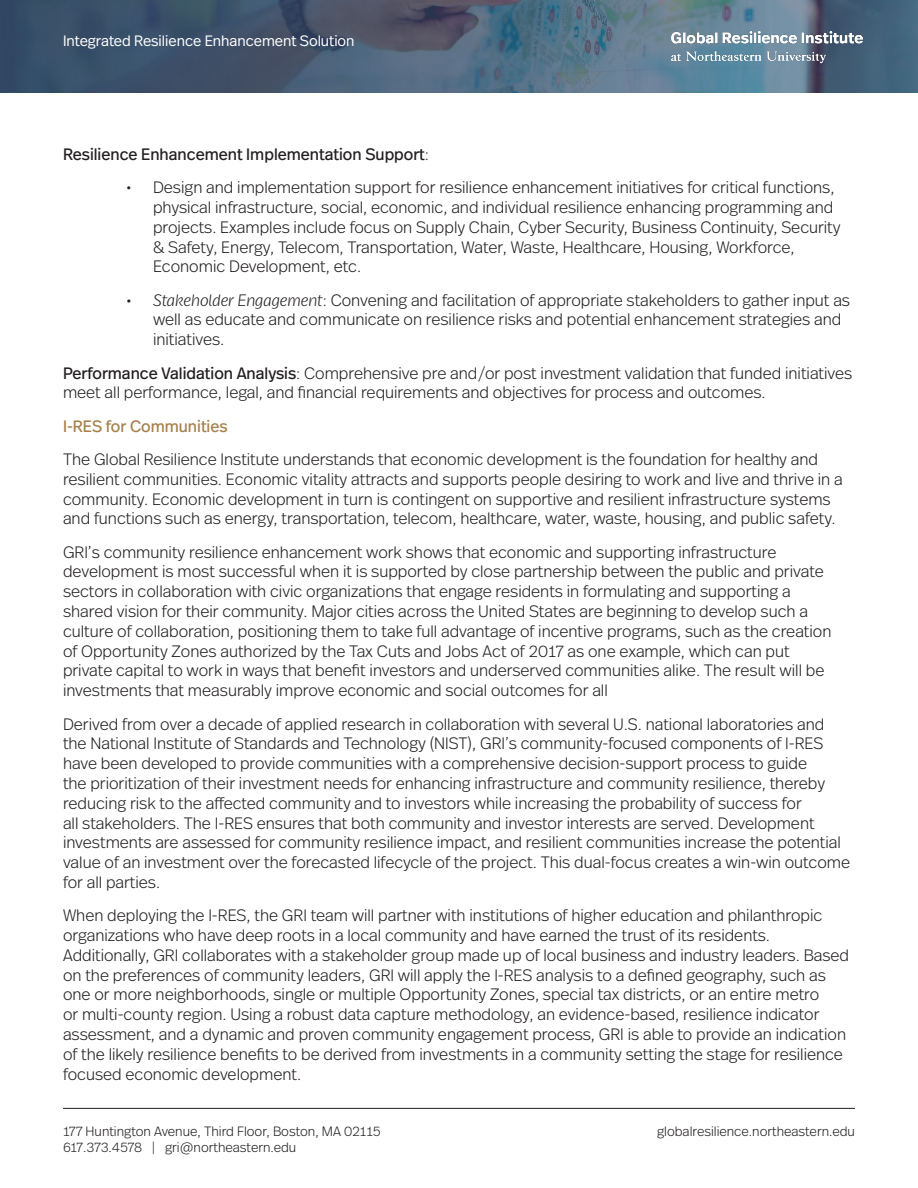
<style>
.page{position:relative;width:918px;height:1188px;background:#fff}
.page>*{position:absolute;margin:0;border:0;box-sizing:border-box;transform-origin:0 0}
.t1{font:300 16.5px/19.8px "Real Head Pro";color:#231f20}
.t2{font:16.5px "Real Head Pro";color:#231f20}
.t3{font:16.5px "Real Head Pro";color:#a4804a}
.t4{font:300 15px "Real Head Pro";color:#fff}
.t5{font:300 13.5px "Real Head Pro";color:#231f20}
.s1{font-weight:300}
.s2{font-style:italic}
.s3{font-weight:400}
</style>
<div class="page">
<img style="left:0;top:0;width:918px;height:92px">
<img style="left:671px;top:31px;width:192px;height:33px">
<hr style="left:63px;top:1108px;width:792px;height:1px;background:#231f20">
<p class="t4" style="left:63px;top:30px;width:293px">Integrated Resilience Enhancement Solution</p>
<p class="t2" style="left:63px;top:143px;width:368px">Resilience Enhancement Implementation Support<span class="s1">:</span></p>
<p class="t1" style="left:153px;top:177px;width:689px;text-indent:-27px">• Design and implementation support for resilience enhancement initiatives for critical functions, physical infrastructure, social, economic, and individual resilience enhancing programming and projects. Examples include focus on Supply Chain, Cyber Security, Business Continuity, Security &amp; Safety, Energy, Telecom, Transportation, Water, Waste, Healthcare, Housing, Workforce, Economic Development, etc.</p>
<p class="t1" style="left:153px;top:289px;width:699px;text-indent:-27px"><span class="s2">• Stakeholder Engagement</span>: Convening and facilitation of appropriate stakeholders to gather input as well as educate and communicate on resilience risks and potential enhancement strategies and initiatives.</p>
<p class="t1" style="left:63px;top:362px;width:791px"><span class="s3">Performance Validation Analysis</span>: Comprehensive pre and/or post investment validation that funded initiatives meet all performance, legal, and financial requirements and objectives for process and outcomes.</p>
<p class="t3" style="left:63px;top:415px;width:166px">I-RES for Communities</p>
<p class="t1" style="left:63px;top:449px;width:781px">The Global Resilience Institute understands that economic development is the foundation for healthy and resilient communities. Economic vitality attracts and supports people desiring to work and live and thrive in a community. Economic development in turn is contingent on supportive and resilient infrastructure systems and functions such as energy, transportation, telecom, healthcare, water, waste, housing, and public safety.</p>
<p class="t1" style="left:63px;top:541px;width:770px">GRI’s community resilience enhancement work shows that economic and supporting infrastructure development is most successful when it is supported by close partnership between the public and private sectors in collaboration with civic organizations that engage residents in formulating and supporting a shared vision for their community. Major cities across the United States are beginning to develop such a culture of collaboration, positioning them to take full advantage of incentive programs, such as the creation of Opportunity Zones authorized by the Tax Cuts and Jobs Act of 2017 as one example, which can put private capital to work in ways that benefit investors and underserved communities alike. The result will be investments that measurably improve economic and social outcomes for all</p>
<p class="t1" style="left:63px;top:713px;width:789px">Derived from over a decade of applied research in collaboration with several U.S. national laboratories and the National Institute of Standards and Technology (NIST), GRI’s community-focused components of I-RES have been developed to provide communities with a comprehensive decision-support process to guide<br>the prioritization of their investment needs for enhancing infrastructure and community resilience, thereby reducing risk to the affected community and to investors while increasing the probability of success for<br>all stakeholders. The I-RES ensures that both community and investor interests are served. Development investments are assessed for community resilience impact, and resilient communities increase the potential value of an investment over the forecasted lifecycle of the project. This dual-focus creates a win-win outcome for all parties.</p>
<p class="t1" style="left:63px;top:905px;width:788px">When deploying the I-RES, the GRI team will partner with institutions of higher education and philanthropic organizations who have deep roots in a local community and have earned the trust of its residents.<br>Additionally, GRI collaborates with a stakeholder group made up of local business and industry leaders. Based on the preferences of community leaders, GRI will apply the I-RES analysis to a defined geography, such as one or more neighborhoods, single or multiple Opportunity Zones, special tax districts, or an entire metro<br>or multi-county region. Using a robust data capture methodology, an evidence-based, resilience indicator assessment, and a dynamic and proven community engagement process, GRI is able to provide an indication of the likely resilience benefits to be derived from investments in a community setting the stage for resilience focused economic development.</p>
<p class="t5" style="left:63px;top:1122px;width:319px">177 Huntington Avenue, Third Floor, Boston, MA 02115</p>
<p class="t5" style="left:657px;top:1122px;width:199px">globalresilience.northeastern.edu</p>
<p class="t5" style="left:63px;top:1138px;width:235px">617.373.4578 | gri@northeastern.edu</p>
</div>
